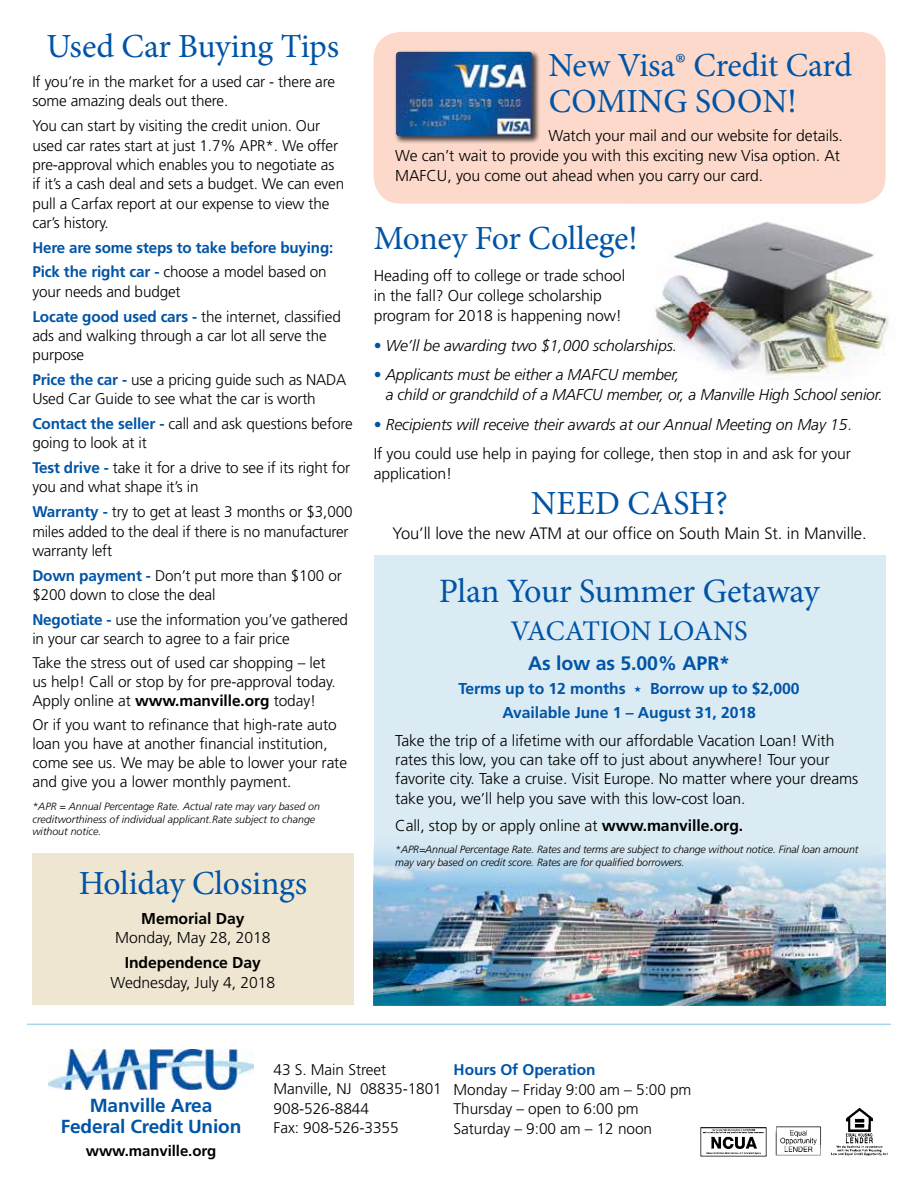
<style>
.page{position:relative;width:918px;height:1188px;background:#fff}
.page>*{position:absolute;margin:0;border:0;box-sizing:border-box;transform-origin:0 0}
.t1{font:34.2px "Minion Pro";letter-spacing:-.005em;color:#0054a6}
.t2{font:33.75px/36px "Minion Pro";letter-spacing:-.005em;color:#0054a6}
.t3{font:28.5px "Minion Pro";letter-spacing:-.01em;color:#0054a6}
.t4{font:700 19.5px "Frutiger";letter-spacing:-.005em;color:#0054a6}
.t5{font:700 18.9px/21.5px "Frutiger";letter-spacing:-.01em;color:#0054a6;text-align:center}
.t6{font:300 16.5px "Frutiger";letter-spacing:-.005em;color:#000}
.t7{font:300 15.75px/20.2px "Frutiger";letter-spacing:-.005em;color:#000}
.t8{font:italic 300 15.75px/20.2px "Frutiger";letter-spacing:-.01em;color:#000}
.t9{font:700 15.75px/24.3px "Frutiger";letter-spacing:-.005em;color:#0054a6;text-align:center}
.t10{font:700 15.75px "Frutiger";letter-spacing:-.005em;color:#000}
.t11{font:300 15.45px/19.4px "Frutiger";letter-spacing:-.01em;color:#000}
.t12{font:700 15.45px/24.8px "Frutiger";letter-spacing:-.01em;color:#0054a6}
.t13{font:700 15px "Frutiger";letter-spacing:-.005em;color:#000}
.t14{font:italic 300 10.5px/12.8px "Frutiger";letter-spacing:-.01em;color:#000}
.s1{font-weight:300;color:#000}
.s2{font-weight:700;color:#0054a6}
.s3{font-weight:700}
.s4{font-style:normal;color:#0054a6}
.s5{color:#0054a6}
.s6{font-style:italic}
</style>
<div class="page">
<img style="left:653px;top:221px;width:236px;height:154px">
<div style="left:374px;top:555px;width:512px;height:450px;background:#daebf4"></div>
<div style="left:32px;top:853px;width:321px;height:151px;background:#efe6d2"></div>
<img style="left:831px;top:1108px;width:57px;height:48px">
<img style="left:775px;top:1126px;width:46px;height:30px">
<img style="left:700px;top:1127px;width:67px;height:30px">
<img style="left:49px;top:1049px;width:204px;height:41px">
<hr style="left:27px;top:1024px;width:864px;height:1px;background:#a9d4e9">
<div style="left:374px;top:32px;width:512px;height:172px;background:#fcd9ca;border-radius:27px"></div>
<div style="left:395px;top:51px;width:145px;height:93px;background:#000;opacity:.7"></div>
<img style="left:396px;top:52px;width:136px;height:84px">
<img style="left:374px;top:848px;width:512px;height:157px">
<h2 class="t2" style="left:47px;top:28px;width:294px">Used Car Buying Tips</h2>
<p class="t11" style="left:32px;top:72px;width:304px">If you’re in the market for a used car - there are some amazing deals out there.</p>
<p class="t11" style="left:32px;top:116px;width:313px">You can start by visiting the credit union. Our used car rates start at just 1.7% APR*. We offer pre-approval which enables you to negotiate as if it’s a cash deal and sets a budget. We can even pull a Carfax report at our expense to view the car’s history.</p>
<p class="t12" style="left:32px;top:235px;width:302px">Here are some steps to take before buying:<br>Pick the right car - <span class="s1">choose a model based on</span></p>
<p class="t11" style="left:32px;top:279px;width:310px;line-height:24.8px">your needs and budget<br><span class="s2">Locate good used cars -</span> the internet, classified</p>
<p class="t11" style="left:32px;top:326px;width:296px">ads and walking through a car lot all serve the purpose</p>
<p class="t11" style="left:32px;top:370px;width:316px"><span class="s2">Price the car -</span> use a pricing guide such as NADA<br>Used Car Guide to see what the car is worth</p>
<p class="t11" style="left:32px;top:414px;width:322px"><span class="s2">Contact the seller -</span> call and ask questions before going to look at it</p>
<p class="t11" style="left:32px;top:458px;width:319px"><span class="s2">Test drive -</span> take it for a drive to see if its right for you and what shape it’s in</p>
<p class="t11" style="left:32px;top:502px;width:322px"><span class="s2">Warranty -</span> try to get at least 3 months or $3,000 miles added to the deal if there is no manufacturer warranty left</p>
<p class="t11" style="left:32px;top:566px;width:311px"><span class="s2">Down payment -</span> Don’t put more than $100 or $200 down to close the deal</p>
<p class="t11" style="left:32px;top:610px;width:317px"><span class="s2">Negotiate -</span> use the information you’ve gathered in your car search to agree to a fair price</p>
<p class="t11" style="left:32px;top:654px;width:305px;line-height:18.8px">Take the stress out of used car shopping – let us help! Call or stop by for pre-approval today.<br>Apply online at <span class="s3">www.manville.org</span> today!</p>
<p class="t11" style="left:32px;top:715px;width:316px;line-height:18.9px">Or if you want to refinance that high-rate auto loan you have at another financial institution, come see us. We may be able to lower your rate and give you a lower monthly payment.</p>
<p class="t14" style="left:32px;top:800px;width:289px">*APR = Annual Percentage Rate. Actual rate may vary based on creditworthiness of individual applicant.Rate subject to change without notice.</p>
<h2 class="t2" style="left:79px;top:865px;width:230px">Holiday Closings</h2>
<p class="t10" style="left:141px;top:909px;width:105px">Memorial Day</p>
<p class="t7" style="left:115px;top:927px;width:157px">Monday, May 28, 2018</p>
<p class="t10" style="left:125px;top:954px;width:138px">Independence Day</p>
<p class="t7" style="left:111px;top:972px;width:166px">Wednesday, July 4, 2018</p>
<h2 class="t2" style="left:549px;top:47px;width:305px">New Visa® Credit Card<br>COMING SOON!</h2>
<p class="t7" style="left:395px;top:125px;width:449px;text-indent:153px">Watch your mail and our website for details.<br>We can’t wait to provide you with this exciting new Visa option. At<br>MAFCU, you come out ahead when you carry our card.</p>
<h2 class="t2" style="left:374px;top:220px;width:266px">Money For College!</h2>
<p class="t7" style="left:374px;top:265px;width:253px">Heading off to college or trade school in the fall? Our college scholarship program for 2018 is happening now!</p>
<p class="t8" style="left:374px;top:335px;width:305px"><span class="s4">•</span> We’ll be awarding two $1,000 scholarships.</p>
<p class="t8" style="left:386px;top:364px;width:499px;text-indent:-12px"><span class="s4">•</span> Applicants must be either a MAFCU member,<br>a child or grandchild of a MAFCU member, or, a Manville High School senior.</p>
<p class="t7" style="left:374px;top:410px;width:480px;line-height:29.4px"><span class="s5">•</span> <span class="s6">Recipients will receive their awards at our Annual Meeting on May 15</span>.<br>If you could use help in paying for college, then stop in and ask for your</p>
<p class="t7" style="left:374px;top:464px;width:80px">application!</p>
<h2 class="t2" style="left:531px;top:485px;width:198px">NEED CASH?</h2>
<p class="t6" style="left:393px;top:523px;width:476px">You’ll love the new ATM at our office on South Main St. in Manville.</p>
<h1 class="t1" style="left:439px;top:568px;width:382px">Plan Your Summer Getaway</h1>
<h3 class="t3" style="left:510px;top:611px;width:239px">VACATION LOANS</h3>
<p class="t4" style="left:528px;top:651px;width:203px">As low as 5.00% APR*</p>
<p class="t9" style="left:458px;top:676px;width:343px">Terms up to 12 months ★ Borrow up to $2,000<br>Available June 1 – August 31, 2018</p>
<p class="t7" style="left:395px;top:731px;width:465px;line-height:19.4px">Take the trip of a lifetime with our affordable Vacation Loan! With rates this low, you can take off to just about anywhere! Tour your favorite city. Take a cruise. Visit Europe. No matter where your dreams take you, we’ll help you save with this low-cost loan.</p>
<p class="t7" style="left:395px;top:815px;width:349px">Call, stop by or apply online at <span class="s3">www.manville.org.</span></p>
<p class="t14" style="left:395px;top:843px;width:465px">*APR=Annual Percentage Rate. Rates and terms are subject to change without notice. Final loan amount may vary based on credit score. Rates are for qualified borrowers.</p>
<p class="t5" style="left:61px;top:1095px;width:182px">Manville Area<br>Federal Credit Union</p>
<p class="t13" style="left:86px;top:1142px;width:132px">www.manville.org</p>
<p class="t11" style="left:274px;top:1060px;width:170px">43 S. Main Street<br>Manville, NJ 08835-1801<br>908-526-8844<br>Fax: 908-526-3355</p>
<p class="t12" style="left:454px;top:1057px;width:144px">Hours Of Operation</p>
<p class="t11" style="left:454px;top:1080px;width:239px">Monday – Friday 9:00 am – 5:00 pm<br>Thursday – open to 6:00 pm<br>Saturday – 9:00 am – 12 noon</p>
</div>
